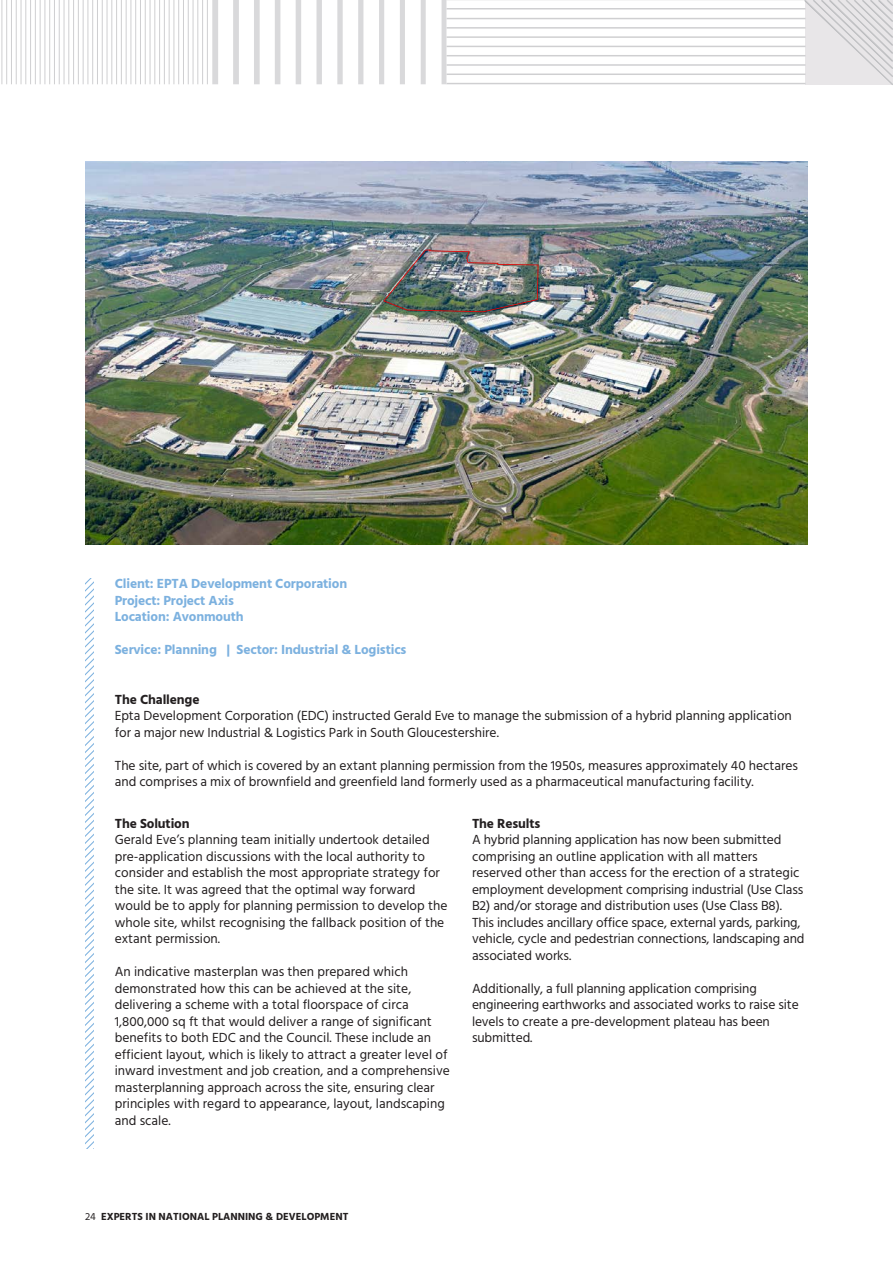
<style>
.page{position:relative;width:893px;height:1263px;background:#fff}
.page>*{position:absolute;margin:0;border:0;box-sizing:border-box;transform-origin:0 0}
.t1{font:13.5px/16.5px "Hind";color:#231f20}
.t2{font:700 13.5px "Hind";letter-spacing:-.01em;color:#7cb1df}
.t3{font:700 13.5px "Hind";letter-spacing:-.01em;color:#231f20}
.t4{font:700 10.5px "Hind";color:#231f20}
.s1{font-weight:400}
</style>
<div class="page">
<img style="left:85px;top:162px;width:723px;height:382px">
<img style="left:383px;top:250px;width:155px;height:62px">
<svg style="left:85px;top:578px;width:9px;height:570px"></svg>
<svg style="left:803px;top:0;width:90px;height:85px;background:#e2e1e3"></svg>
<hr style="left:446px;top:18px;width:359px;height:1px;background:#cfcfd1">
<hr style="left:446px;top:27px;width:359px;height:2px;background:#cfcfd1">
<hr style="left:446px;top:36px;width:359px;height:2px;background:#cfcfd1">
<hr style="left:446px;top:46px;width:359px;height:1px;background:#cfcfd1">
<hr style="left:446px;top:55px;width:359px;height:1px;background:#cfcfd1">
<hr style="left:446px;top:64px;width:359px;height:2px;background:#cfcfd1">
<hr style="left:446px;top:74px;width:359px;height:1px;background:#cfcfd1">
<hr style="left:446px;top:83px;width:359px;height:1px;background:#cfcfd1">
<hr style="left:446px;top:0;width:359px;height:1px;background:#cfcfd1">
<hr style="left:446px;top:8px;width:359px;height:1px;background:#cfcfd1">
<hr style="left:442px;top:0;width:4px;height:84px;background:#d9d9db">
<div style="left:421px;top:0;width:5px;height:84px;background:#d9d9db"></div>
<div style="left:400px;top:0;width:5px;height:84px;background:#d9d9db"></div>
<div style="left:379px;top:0;width:5px;height:84px;background:#d9d9db"></div>
<div style="left:358px;top:0;width:5px;height:84px;background:#d9d9db"></div>
<div style="left:337px;top:0;width:6px;height:84px;background:#d9d9db"></div>
<div style="left:316px;top:0;width:6px;height:84px;background:#d9d9db"></div>
<div style="left:296px;top:0;width:5px;height:84px;background:#d9d9db"></div>
<div style="left:275px;top:0;width:5px;height:84px;background:#d9d9db"></div>
<div style="left:254px;top:0;width:6px;height:84px;background:#d9d9db"></div>
<div style="left:233px;top:0;width:6px;height:84px;background:#d9d9db"></div>
<div style="left:212px;top:0;width:6px;height:84px;background:#d9d9db"></div>
<hr style="left:0;top:0;width:1px;height:84px;background:#cfcfd1">
<hr style="left:2px;top:0;width:1px;height:84px;background:#cfcfd1">
<hr style="left:6px;top:0;width:1px;height:84px;background:#cfcfd1">
<hr style="left:11px;top:0;width:1px;height:84px;background:#cfcfd1">
<hr style="left:16px;top:0;width:1px;height:84px;background:#cfcfd1">
<hr style="left:21px;top:0;width:1px;height:84px;background:#cfcfd1">
<hr style="left:25px;top:0;width:1px;height:84px;background:#cfcfd1">
<hr style="left:30px;top:0;width:1px;height:84px;background:#cfcfd1">
<hr style="left:35px;top:0;width:1px;height:84px;background:#cfcfd1">
<hr style="left:40px;top:0;width:1px;height:84px;background:#cfcfd1">
<hr style="left:45px;top:0;width:1px;height:84px;background:#cfcfd1">
<hr style="left:49px;top:0;width:1px;height:84px;background:#cfcfd1">
<hr style="left:54px;top:0;width:1px;height:84px;background:#cfcfd1">
<hr style="left:59px;top:0;width:1px;height:84px;background:#cfcfd1">
<hr style="left:64px;top:0;width:1px;height:84px;background:#cfcfd1">
<hr style="left:68px;top:0;width:1px;height:84px;background:#cfcfd1">
<hr style="left:73px;top:0;width:1px;height:84px;background:#cfcfd1">
<hr style="left:78px;top:0;width:1px;height:84px;background:#cfcfd1">
<hr style="left:83px;top:0;width:1px;height:84px;background:#cfcfd1">
<hr style="left:88px;top:0;width:1px;height:84px;background:#cfcfd1">
<hr style="left:92px;top:0;width:1px;height:84px;background:#cfcfd1">
<hr style="left:97px;top:0;width:1px;height:84px;background:#cfcfd1">
<hr style="left:102px;top:0;width:1px;height:84px;background:#cfcfd1">
<hr style="left:107px;top:0;width:1px;height:84px;background:#cfcfd1">
<hr style="left:111px;top:0;width:1px;height:84px;background:#cfcfd1">
<hr style="left:116px;top:0;width:1px;height:84px;background:#cfcfd1">
<hr style="left:121px;top:0;width:1px;height:84px;background:#cfcfd1">
<hr style="left:126px;top:0;width:1px;height:84px;background:#cfcfd1">
<hr style="left:131px;top:0;width:1px;height:84px;background:#cfcfd1">
<hr style="left:135px;top:0;width:1px;height:84px;background:#cfcfd1">
<hr style="left:140px;top:0;width:1px;height:84px;background:#cfcfd1">
<hr style="left:145px;top:0;width:1px;height:84px;background:#cfcfd1">
<hr style="left:150px;top:0;width:1px;height:84px;background:#cfcfd1">
<hr style="left:154px;top:0;width:1px;height:84px;background:#cfcfd1">
<hr style="left:159px;top:0;width:1px;height:84px;background:#cfcfd1">
<hr style="left:164px;top:0;width:1px;height:84px;background:#cfcfd1">
<hr style="left:169px;top:0;width:1px;height:84px;background:#cfcfd1">
<hr style="left:174px;top:0;width:1px;height:84px;background:#cfcfd1">
<hr style="left:178px;top:0;width:1px;height:84px;background:#cfcfd1">
<hr style="left:183px;top:0;width:1px;height:84px;background:#cfcfd1">
<hr style="left:188px;top:0;width:1px;height:84px;background:#cfcfd1">
<hr style="left:193px;top:0;width:1px;height:84px;background:#cfcfd1">
<hr style="left:197px;top:0;width:1px;height:84px;background:#cfcfd1">
<hr style="left:202px;top:0;width:1px;height:84px;background:#cfcfd1">
<hr style="left:207px;top:0;width:1px;height:84px;background:#cfcfd1">
<p class="t2" style="left:115px;top:576px;width:234px">Client: EPTA Development Corporation</p>
<p class="t2" style="left:115px;top:592px;width:121px">Project: Project Axis</p>
<p class="t2" style="left:115px;top:609px;width:130px">Location: Avonmouth</p>
<p class="t2" style="left:115px;top:642px;width:293px">Service: Planning | Sector: Industrial &amp; Logistics</p>
<p class="t3" style="left:115px;top:691px;width:86px">The Challenge</p>
<p class="t1" style="left:115px;top:708px;width:679px">Epta Development Corporation (EDC) instructed Gerald Eve to manage the submission of a hybrid planning application for a major new Industrial &amp; Logistics Park in South Gloucestershire.</p>
<p class="t1" style="left:115px;top:758px;width:685px">The site, part of which is covered by an extant planning permission from the 1950s, measures approximately 40 hectares and comprises a mix of brownfield and greenfield land formerly used as a pharmaceutical manufacturing facility.</p>
<p class="t3" style="left:115px;top:815px;width:76px">The Solution</p>
<p class="t1" style="left:115px;top:832px;width:334px">Gerald Eve’s planning team initially undertook detailed pre-application discussions with the local authority to consider and establish the most appropriate strategy for the site. It was agreed that the optimal way forward would be to apply for planning permission to develop the whole site, whilst recognising the fallback position of the extant permission.</p>
<p class="t1" style="left:115px;top:964px;width:337px">An indicative masterplan was then prepared which demonstrated how this can be achieved at the site, delivering a scheme with a total floorspace of circa 1,800,000 sq ft that would deliver a range of significant benefits to both EDC and the Council. These include an efficient layout, which is likely to attract a greater level of inward investment and job creation, and a comprehensive masterplanning approach across the site, ensuring clear principles with regard to appearance, layout, landscaping and scale.</p>
<p class="t3" style="left:472px;top:815px;width:70px">The Results</p>
<p class="t1" style="left:472px;top:832px;width:333px">A hybrid planning application has now been submitted comprising an outline application with all matters reserved other than access for the erection of a strategic employment development comprising industrial (Use Class B2) and/or storage and distribution uses (Use Class B8).</p>
<p class="t1" style="left:472px;top:915px;width:334px">This includes ancillary office space, external yards, parking, vehicle, cycle and pedestrian connections, landscaping and associated works.</p>
<p class="t1" style="left:472px;top:981px;width:328px">Additionally, a full planning application comprising engineering earthworks and associated works to raise site levels to create a pre-development plateau has been submitted.</p>
<p class="t4" style="left:85px;top:1211px;width:265px"><span class="s1">24</span> EXPERTS IN NATIONAL PLANNING &amp; DEVELOPMENT</p>
</div>
